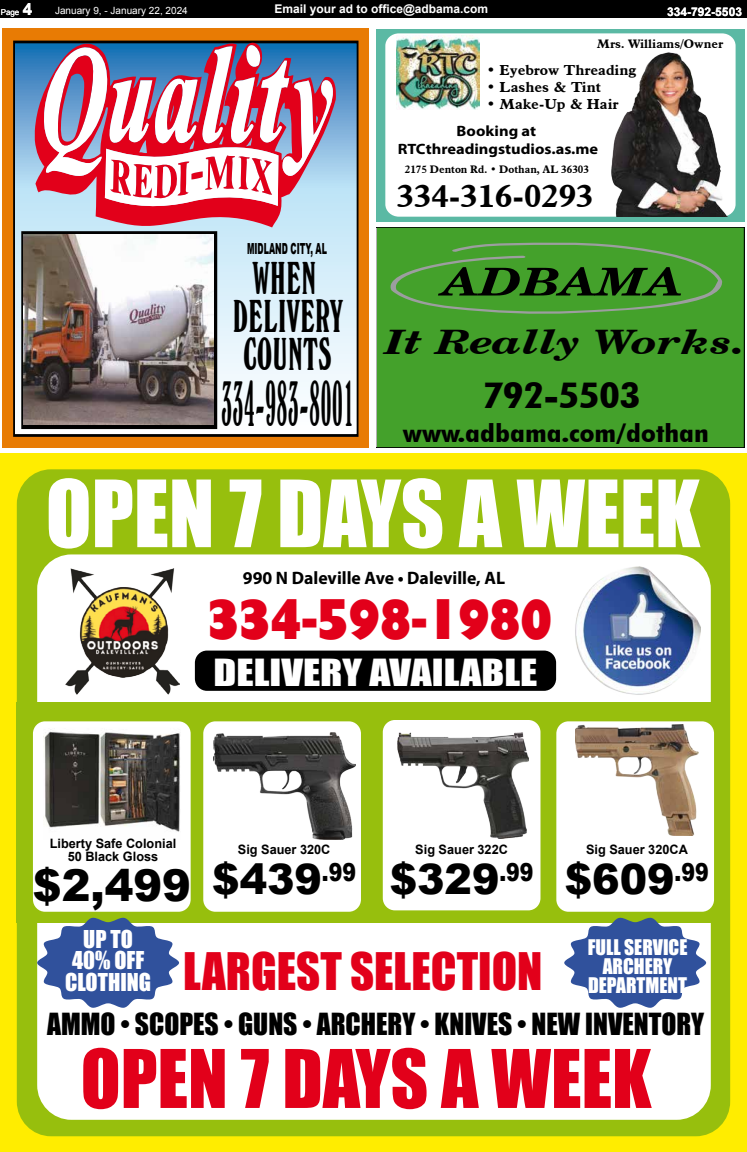
<style>
.page{position:relative;width:747px;height:1152px;background:#fff}
.page>*{position:absolute;margin:0;border:0;box-sizing:border-box;transform-origin:0 0}
.t1{font:85.6px "Impact";color:#fff}
.t2{font:74.6px "Impact";color:#e2001a}
.t3{font:65px "Windsor BT Elongated";color:#000;scale:.5 1}
.t4{font:56.7px "Herald";color:#e2001a;scale:.88 1}
.t5{font:47.5px "Impact";color:#e2001a}
.t6{font:44.7px/38px "Windsor BT Elongated";color:#000;text-align:center;scale:.8 1}
.t7{font:900 43.8px "Arial";color:#000}
.t8{font:900 41.9px "Arial";color:#000}
.t9{font:italic 700 38.3px "Century Schoolbook BT";color:#000;scale:1.31 1}
.t10{font:700 condensed 35.3px "Futura BT";color:#000;scale:1.31 1}
.t11{font:34.4px "Impact";color:#fff;scale:1.21 1}
.t12{font:italic 700 33.7px "Century Schoolbook BT";color:#000;scale:1.31 1}
.t13{font:700 31.7px "Aldine 721 BT";color:#000;scale:1.09 1}
.t14{font:28px "Impact";color:#000}
.t15{font:700 condensed 25.3px "Futura BT";color:#000;scale:1.31 1}
.t16{font:22.6px/21.7px "Impact";color:#fff;text-align:center}
.t17{font:19.8px/19px "Impact";color:#fff;text-align:center}
.t18{font:700 18px "Myriad Pro";color:#000}
.t19{font:900 15.3px "Arial";color:#000;scale:.52 1}
.t20{font:700 15px/18px "Myriad Pro";color:#000;text-align:center;scale:1.09 1}
.t21{font:700 14.2px "Aldine 721 BT";color:#000;scale:1.09 1}
.t22{font:700 12.9px/12.9px "Arial";color:#000;text-align:center}
.t23{font:700 12px "Arial";color:#fff}
.t24{font:700 12px "Aldine 721 BT";color:#000;scale:1.09 1}
.t25{font:700 10.7px "Aldine 721 BT";color:#000;scale:1.04 1}
.t26{font:10px "Arial";color:#fff}
.t27{font:8px "Arial";color:#fff}
.s1{font-weight:700;font-size:17px}
</style>
<div class="page">
<div style="left:0;top:1px;width:746px;height:17px;background:#000"></div>
<div style="left:0;top:0;width:747px;height:18px;border:1px solid #000"></div>
<div style="left:377px;top:228px;width:367px;height:220px;background:#44a12b"></div>
<svg style="left:386px;top:241px;width:338px;height:74px;background:#4aa033"></svg>
<div style="left:0;top:454px;width:747px;height:698px;background:#ffed00"></div>
<div style="left:17px;top:469px;width:713px;height:667px;background:#97bf0d;border-radius:34px"></div>
<div style="left:37px;top:554px;width:674px;height:566px;background:#fff;border-radius:34px"></div>
<div style="left:17px;top:702px;width:713px;height:221px;background:#97bf0d"></div>
<div style="left:556px;top:721px;width:158px;height:191px;background:#fff;border-radius:12px"></div>
<div style="left:203px;top:721px;width:158px;height:191px;background:#fff;border-radius:12px"></div>
<div style="left:33px;top:721px;width:158px;height:191px;background:#fff;border-radius:12px"></div>
<div style="left:383px;top:720px;width:157px;height:190px;background:#fff;border-radius:12px"></div>
<img style="left:43px;top:729px;width:137px;height:103px">
<img style="left:66px;top:569px;width:114px;height:125px">
<img style="left:575px;top:567px;width:126px;height:128px">
<div style="left:195px;top:651px;width:361px;height:40px;background:#000;border-radius:12px"></div>
<svg style="left:37px;top:917px;width:142px;height:91px"></svg>
<svg style="left:564px;top:917px;width:142px;height:91px"></svg>
<img style="left:397px;top:733px;width:131px;height:106px">
<img style="left:213px;top:733px;width:142px;height:106px">
<img style="left:576px;top:724px;width:123px;height:112px">
<div style="left:2px;top:29px;width:367px;height:419px;background:#e87b04"></div>
<svg style="left:16px;top:44px;width:340px;height:390px;background:#d1e6f4"></svg>
<div style="left:13px;top:41px;width:346px;height:396px;border:2px solid #000"></div>
<div style="left:21px;top:231px;width:196px;height:198px;border:2px solid #000"></div>
<svg style="left:35px;top:40px;width:302px;height:188px;background:#c088a0"></svg>
<svg style="left:42px;top:40px;width:291px;height:169px;background:#c289a0"></svg>
<img style="left:23px;top:234px;width:191px;height:190px">
<div style="left:376px;top:29px;width:369px;height:192px;background:#5bb9a4"></div>
<div style="left:385px;top:33px;width:351px;height:184px;background:#fff;border-radius:13px"></div>
<img style="left:397px;top:36px;width:82px;height:74px">
<img style="left:612px;top:52px;width:115px;height:165px">
<p class="t27" style="left:1px;top:7px;width:33px">Page <span class="s1">4</span></p>
<p class="t26" style="left:55px;top:4px;width:134px">January 9, - January 22, 2024</p>
<p class="t23" style="left:274px;top:1px;width:215px">Email your ad to office@adbama.com</p>
<p class="t23" style="left:667px;top:4px;width:76px">334-792-5503</p>
<p class="t24" style="left:597px;top:36px;width:117px">Mrs. Williams/Owner</p>
<p class="t21" style="left:487px;top:62px;width:139px">• Eyebrow Threading</p>
<p class="t21" style="left:487px;top:79px;width:106px">• Lashes &amp; Tint</p>
<p class="t21" style="left:487px;top:96px;width:123px">• Make-Up &amp; Hair</p>
<p class="t20" style="left:398px;top:121px;width:185px">Booking at<br>RTCthreadingstudios.as.me</p>
<p class="t25" style="left:405px;top:162px;width:179px">2175 Denton Rd. • Dothan, AL 36303</p>
<h3 class="t13" style="left:397px;top:176px;width:182px">334-316-0293</h3>
<p class="t19" style="left:247px;top:237px;width:155px">MIDLAND CITY, AL</p>
<h3 class="t6" style="left:233px;top:259px;width:139px">WHEN<br>DELIVERY<br>COUNTS</h3>
<h3 class="t3" style="left:221px;top:365px;width:268px">334-983-8001</h3>
<h3 class="t9" style="left:442px;top:258px;width:185px">ADBAMA</h3>
<h3 class="t12" style="left:385px;top:320px;width:276px">It Really Works.</h3>
<h3 class="t10" style="left:483px;top:374px;width:122px">792-5503</h3>
<h3 class="t15" style="left:403px;top:417px;width:235px">www.adbama.com/dothan</h3>
<h1 class="t1" style="left:46px;top:447px;width:656px">OPEN 7 DAYS A WEEK</h1>
<h3 class="t18" style="left:243px;top:567px;width:264px">990 N Daleville Ave • Daleville, AL</h3>
<h3 class="t4" style="left:208px;top:587px;width:392px">334-598-1980</h3>
<h3 class="t11" style="left:214px;top:646px;width:269px">DELIVERY AVAILABLE</h3>
<p class="t22" style="left:50px;top:837px;width:128px">Liberty Safe Colonial<br>50 Black Gloss</p>
<p class="t22" style="left:415px;top:843px;width:94px">Sig Sauer 322C</p>
<h3 class="t8" style="left:390px;top:849px;width:145px">$329<sup>.99</sup></h3>
<p class="t22" style="left:238px;top:843px;width:94px">Sig Sauer 320C</p>
<h3 class="t8" style="left:212px;top:849px;width:145px">$439<sup>.99</sup></h3>
<h3 class="t7" style="left:33px;top:854px;width:160px">$2,499</h3>
<p class="t22" style="left:586px;top:843px;width:103px">Sig Sauer 320CA</p>
<h3 class="t8" style="left:565px;top:849px;width:145px">$609<sup>.99</sup></h3>
<h3 class="t16" style="left:65px;top:927px;width:87px">UP TO<br>40% OFF<br>CLOTHING</h3>
<h3 class="t17" style="left:588px;top:937px;width:101px">FULL SERVICE<br>ARCHERY<br>DEPARTMENT</h3>
<h3 class="t5" style="left:183px;top:935px;width:361px">LARGEST SELECTION</h3>
<h3 class="t14" style="left:47px;top:1002px;width:659px">AMMO • SCOPES • GUNS • ARCHERY • KNIVES • NEW INVENTORY</h3>
<h2 class="t2" style="left:81px;top:1021px;width:572px">OPEN 7 DAYS A WEEK</h2>
</div>
